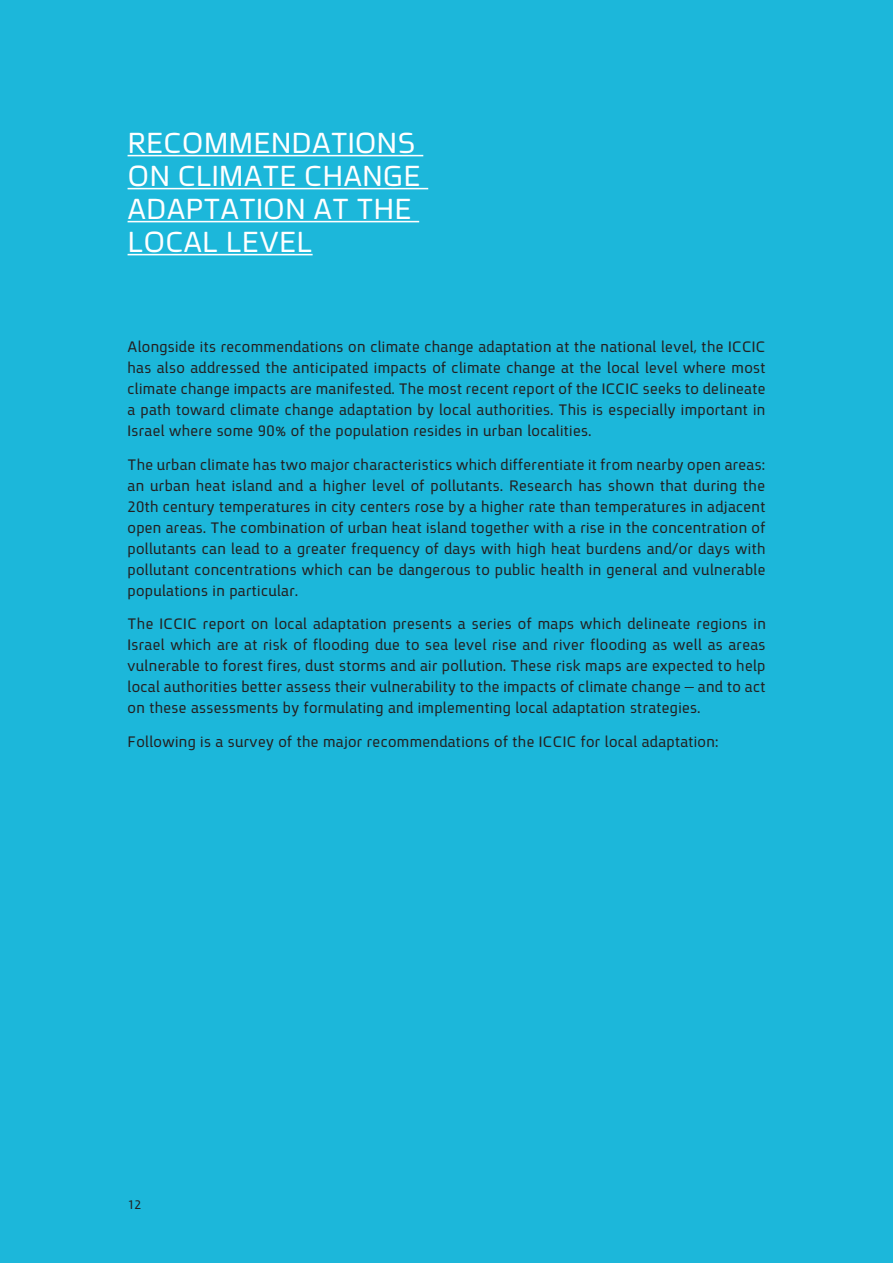
<style>
.page{position:relative;width:893px;height:1263px;background:#1cb7da}
.page>*{position:absolute;margin:0;border:0;box-sizing:border-box;transform-origin:0 0}
.t1{font:31.5px/33px "En Spoiler";color:#fff}
.t2{font:16.5px/21px "En Spoiler";letter-spacing:.02em;color:#231f20;text-align:justify}
.t3{font:13.5px "En Spoiler";color:#231f20}
</style>
<div class="page">
<hr style="left:128px;top:155px;width:295px;height:1px;background:#fff">
<hr style="left:128px;top:188px;width:300px;height:1px;background:#fff">
<hr style="left:128px;top:221px;width:291px;height:1px;background:#fff">
<hr style="left:128px;top:254px;width:185px;height:1px;background:#fff">
<h1 class="t1" style="left:128px;top:129px;width:295px">RECOMMENDATIONS<br>ON CLIMATE CHANGE<br>ADAPTATION AT THE<br>LOCAL LEVEL</h1>
<p class="t2" style="left:128px;top:337px;width:639px">Alongside its recommendations on climate change adaptation at the national level, the ICCIC has also addressed the anticipated impacts of climate change at the local level where most climate change impacts are manifested. The most recent report of the ICCIC seeks to delineate a path toward climate change adaptation by local authorities. This is especially important in Israel where some 90% of the population resides in urban localities.</p>
<p class="t2" style="left:128px;top:455px;width:639px">The urban climate has two major characteristics which differentiate it from nearby open areas: an urban heat island and a higher level of pollutants. Research has shown that during the 20th century temperatures in city centers rose by a higher rate than temperatures in adjacent open areas. The combination of urban heat island together with a rise in the concentration of pollutants can lead to a greater frequency of days with high heat burdens and/or days with pollutant concentrations which can be dangerous to public health in general and vulnerable populations in particular.</p>
<p class="t2" style="left:128px;top:615px;width:640px">The ICCIC report on local adaptation presents a series of maps which delineate regions in Israel which are at risk of flooding due to sea level rise and river flooding as well as areas vulnerable to forest fires, dust storms and air pollution. These risk maps are expected to help local authorities better assess their vulnerability to the impacts of climate change – and to act on these assessments by formulating and implementing local adaptation strategies.</p>
<p class="t2" style="left:128px;top:732px;width:593px">Following is a survey of the major recommendations of the ICCIC for local adaptation:</p>
<p class="t3" style="left:128px;top:1196px;width:15px">12</p>
</div>
